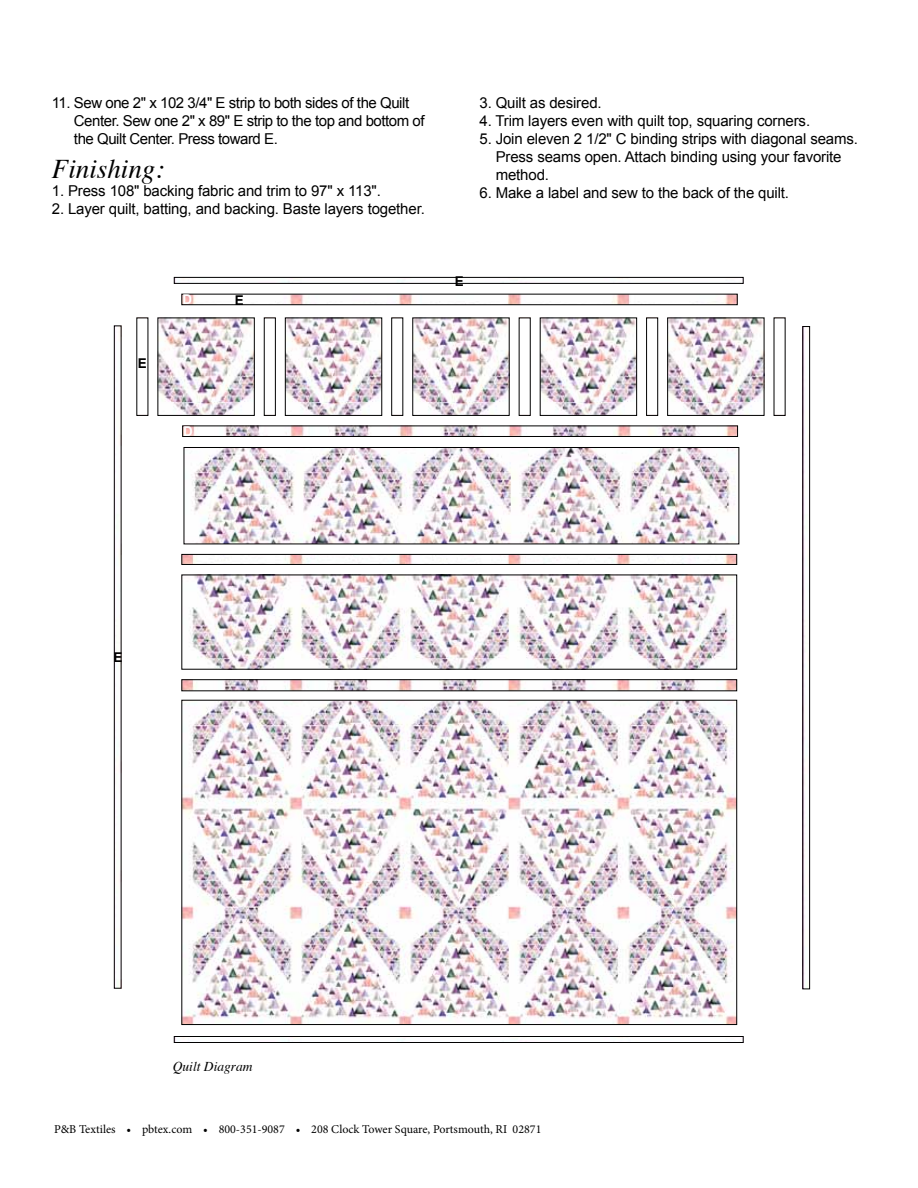
<style>
.page{position:relative;width:918px;height:1188px;background:#fff}
.page>*{position:absolute;margin:0;border:0;box-sizing:border-box;transform-origin:0 0}
.t1{font:italic 27px "Times";color:#000}
.t2{font:15px/18px "Arial";letter-spacing:-.01em;color:#000}
.t3{font:15px/18px "Arial";letter-spacing:-.03em;color:#000}
.t4{font:italic 13.5px "Times";color:#000}
.t5{font:700 13.5px "Arial";color:#000}
.t6{font:700 13.5px "Arial";color:#fff}
.t7{font:12px "Minion Pro";color:#000}
</style>
<div class="page">
<img style="left:183px;top:296px;width:553px;height:7px">
<div style="left:181px;top:294px;width:557px;height:11px;border:1px solid #000"></div>
<img style="left:160px;top:320px;width:93px;height:94px">
<div style="left:158px;top:318px;width:97px;height:98px;border:1px solid #000"></div>
<div style="left:264px;top:318px;width:12px;height:98px;border:1px solid #000"></div>
<img style="left:287px;top:320px;width:93px;height:94px">
<div style="left:285px;top:318px;width:97px;height:98px;border:1px solid #000"></div>
<div style="left:391px;top:318px;width:12px;height:98px;border:1px solid #000"></div>
<img style="left:414px;top:320px;width:94px;height:94px">
<div style="left:412px;top:318px;width:98px;height:98px;border:1px solid #000"></div>
<img style="left:542px;top:320px;width:93px;height:94px">
<div style="left:540px;top:318px;width:97px;height:98px;border:1px solid #000"></div>
<div style="left:646px;top:318px;width:12px;height:98px;border:1px solid #000"></div>
<img style="left:669px;top:320px;width:93px;height:94px">
<div style="left:667px;top:318px;width:97px;height:98px;border:1px solid #000"></div>
<img style="left:184px;top:428px;width:552px;height:7px">
<div style="left:182px;top:426px;width:556px;height:11px;border:1px solid #000"></div>
<img style="left:192px;top:449px;width:543px;height:93px">
<div style="left:184px;top:447px;width:555px;height:97px;border:1px solid #000"></div>
<img style="left:183px;top:556px;width:552px;height:7px">
<div style="left:181px;top:554px;width:556px;height:11px;border:1px solid #000"></div>
<img style="left:190px;top:577px;width:544px;height:91px">
<img style="left:183px;top:681px;width:552px;height:8px">
<div style="left:181px;top:679px;width:556px;height:12px;border:1px solid #000"></div>
<img style="left:183px;top:702px;width:552px;height:321px">
<img style="left:804px;top:335px;width:4px;height:652px">
<div style="left:802px;top:326px;width:8px;height:663px;border:1px solid #000"></div>
<img style="left:117px;top:328px;width:3px;height:659px">
<div style="left:114px;top:326px;width:8px;height:663px;border:1px solid #000"></div>
<img style="left:178px;top:280px;width:339px;height:2px">
<div style="left:174px;top:277px;width:570px;height:7px;border:1px solid #000"></div>
<img style="left:178px;top:1039px;width:339px;height:2px">
<div style="left:174px;top:1036px;width:570px;height:7px;border:1px solid #000"></div>
<p class="t3" style="left:74px;top:94px;width:352px;text-indent:-22px">11. Sew one 2" x 102 3/4" E strip to both sides of the Quilt<br>Center. Sew one 2" x 89" E strip to the top and bottom of the Quilt Center. Press toward E.</p>
<h1 class="t1" style="left:52px;top:145px;width:114px">Finishing:</h1>
<p class="t2" style="left:52px;top:182px;width:331px">1. Press 108" backing fabric and trim to 97" x 113".</p>
<p class="t2" style="left:52px;top:200px;width:375px">2. Layer quilt, batting, and backing. Baste layers together.</p>
<p class="t5" style="left:138px;top:355px;width:11px">E</p>
<p class="t6" style="left:183px;top:290px;width:11px">D</p>
<p class="t5" style="left:235px;top:291px;width:11px">E</p>
<p class="t6" style="left:183px;top:422px;width:11px">D</p>
<p class="t2" style="left:480px;top:94px;width:124px">3. Quilt as desired.</p>
<p class="t2" style="left:480px;top:112px;width:332px">4. Trim layers even with quilt top, squaring corners.</p>
<p class="t2" style="left:496px;top:130px;width:364px;text-indent:-16px">5. Join eleven 2 1/2" C binding strips with diagonal seams.<br>Press seams open. Attach binding using your favorite method.</p>
<p class="t2" style="left:480px;top:184px;width:311px">6. Make a label and sew to the back of the quilt.</p>
<p class="t5" style="left:455px;top:272px;width:11px">E</p>
<p class="t5" style="left:113px;top:648px;width:11px">E</p>
<p class="t4" style="left:173px;top:1054px;width:81px">Quilt Diagram</p>
<p class="t7" style="left:54px;top:1121px;width:489px">P&amp;B Textiles • pbtex.com • 800-351-9087 • 208 Clock Tower Square, Portsmouth, RI 02871</p>
</div>
